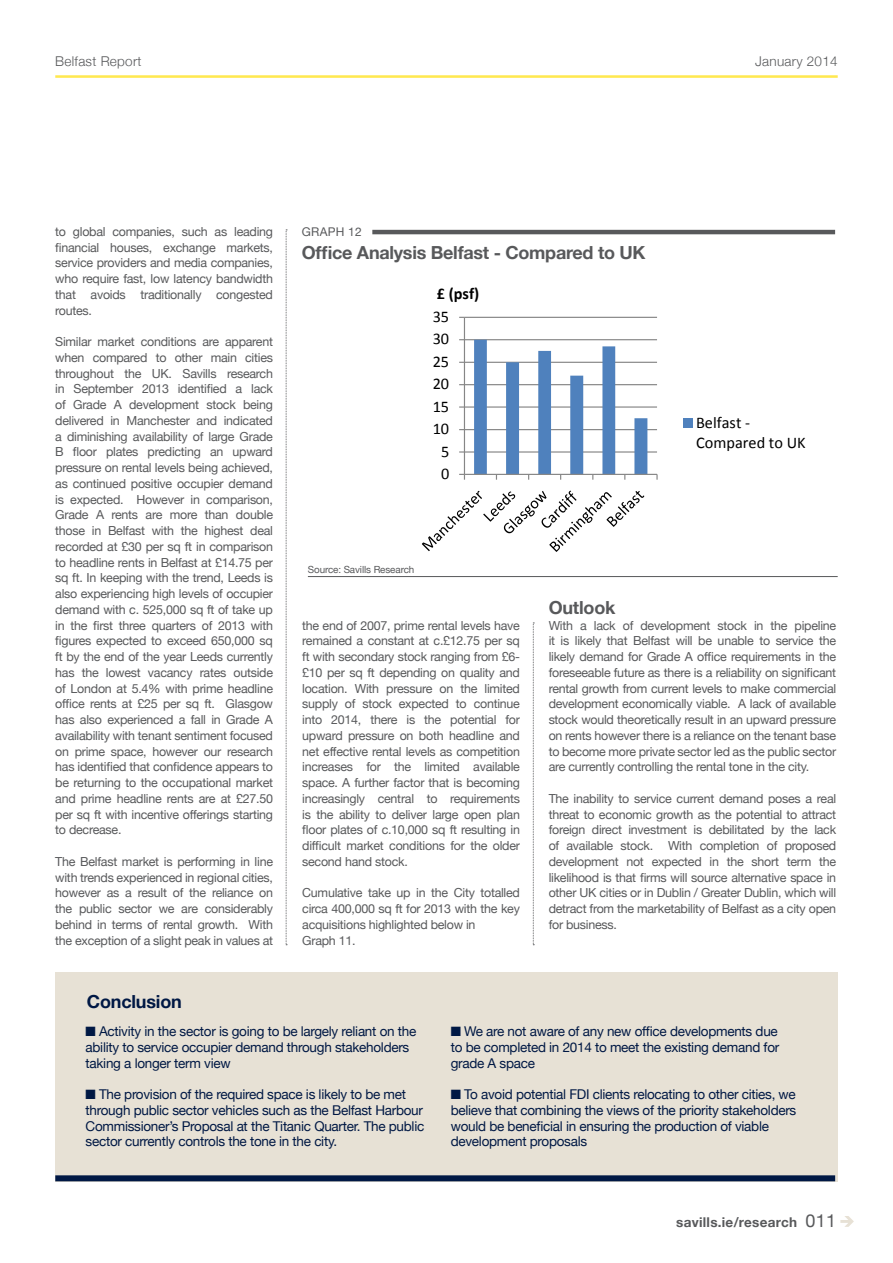
<style>
.page{position:relative;width:893px;height:1263px;background:#fff}
.page>*{position:absolute;margin:0;border:0;box-sizing:border-box;transform-origin:0 0}
.t1{font:700 18px "Helvetica Neue";letter-spacing:-.015em;color:#58595b}
.t2{font:700 18px "Helvetica Neue";letter-spacing:-.01em;color:#001844}
.t3{font:16.35px "Calibri";color:#000}
.t4{font:700 16.35px "Calibri";color:#000}
.t5{font:13.5px/15.8px "Helvetica Neue";letter-spacing:-.02em;color:#001844}
.t6{font:300 13.5px "Helvetica Neue";letter-spacing:.02em;color:#58595b}
.t7{font:700 13.5px "Helvetica Neue";letter-spacing:.02em;color:#58595b}
.t8{font:12.45px/15.8px "Helvetica Neue";letter-spacing:-.02em;color:#58595b;text-align:justify}
.t9{font:12px "Helvetica Neue";letter-spacing:.02em;color:#58595b}
.t10{font:9.9px "Helvetica Neue";letter-spacing:-.01em;color:#58595b}
.s1{font-weight:400;font-size:18px}
</style>
<div class="page">
<hr style="left:55px;top:75px;width:783px;height:3px;background:#ffe850">
<svg style="left:533px;top:623px;width:1px;height:322px"></svg>
<svg style="left:840px;top:1216px;width:14px;height:11px"></svg>
<div style="left:55px;top:972px;width:783px;height:209px;background:#e7e1d5"></div>
<hr style="left:372px;top:230px;width:463px;height:4px;background:#58595b">
<hr style="left:308px;top:576px;width:530px;height:1px;background:#58595b">
<hr style="left:464px;top:451px;width:193px;height:2px;background:#868686">
<hr style="left:464px;top:429px;width:193px;height:1px;background:#868686">
<hr style="left:464px;top:406px;width:193px;height:2px;background:#868686">
<hr style="left:464px;top:384px;width:193px;height:1px;background:#868686">
<hr style="left:464px;top:362px;width:193px;height:1px;background:#868686">
<hr style="left:464px;top:339px;width:193px;height:1px;background:#868686">
<hr style="left:464px;top:317px;width:193px;height:1px;background:#868686">
<hr style="left:464px;top:317px;width:1px;height:157px;background:#868686">
<hr style="left:464px;top:474px;width:193px;height:1px;background:#868686">
<svg style="left:459px;top:474px;width:6px;height:6px"></svg>
<svg style="left:474px;top:340px;width:173px;height:140px"></svg>
<svg style="left:422px;top:491px;width:222px;height:61px"></svg>
<div style="left:683px;top:419px;width:9px;height:9px;background:#4f81bd"></div>
<div style="left:55px;top:1175px;width:780px;height:6px;background:#001844"></div>
<svg style="left:286px;top:230px;width:1px;height:715px"></svg>
<p class="t6" style="left:55px;top:51px;width:88px">Belfast Report</p>
<p class="t6" style="left:755px;top:51px;width:84px">January 2014</p>
<p class="t8" style="left:55px;top:224px;width:219px">to global companies, such as leading financial houses, exchange markets, service providers and media companies, who require fast, low latency bandwidth that avoids traditionally congested routes.</p>
<p class="t8" style="left:55px;top:334px;width:219px">Similar market conditions are apparent when compared to other main cities throughout the UK. Savills research in September 2013 identified a lack of Grade A development stock being delivered in Manchester and indicated a diminishing availability of large Grade B floor plates predicting an upward pressure on rental levels being achieved, as continued positive occupier demand is expected. However in comparison, Grade A rents are more than double those in Belfast with the highest deal recorded at £30 per sq ft in comparison to headline rents in Belfast at £14.75 per sq ft. In keeping with the trend, Leeds is also experiencing high levels of occupier demand with c. 525,000 sq ft of take up in the first three quarters of 2013 with figures expected to exceed 650,000 sq ft by the end of the year Leeds currently has the lowest vacancy rates outside of London at 5.4% with prime headline office rents at £25 per sq ft. Glasgow has also experienced a fall in Grade A availability with tenant sentiment focused on prime space, however our research has identified that confidence appears to be returning to the occupational market and prime headline rents are at £27.50 per sq ft with incentive offerings starting to decrease.</p>
<p class="t8" style="left:55px;top:854px;width:219px">The Belfast market is performing in line with trends experienced in regional cities, however as a result of the reliance on the public sector we are considerably behind in terms of rental growth. With the exception of a slight peak in values at</p>
<h1 class="t2" style="left:87px;top:987px;width:97px">Conclusion</h1>
<p class="t9" style="left:302px;top:223px;width:61px">graph 12</p>
<h1 class="t1" style="left:302px;top:238px;width:345px">Office Analysis Belfast - Compared to UK</h1>
<h2 class="t4" style="left:437px;top:283px;width:44px">£ (psf)</h2>
<h2 class="t3" style="left:433px;top:306px;width:18px">35</h2>
<h2 class="t3" style="left:433px;top:329px;width:18px">30</h2>
<h2 class="t3" style="left:433px;top:351px;width:18px">25</h2>
<h2 class="t3" style="left:433px;top:373px;width:18px">20</h2>
<h2 class="t3" style="left:433px;top:396px;width:18px">15</h2>
<h2 class="t3" style="left:433px;top:418px;width:18px">10</h2>
<h2 class="t3" style="left:441px;top:441px;width:10px">5</h2>
<h2 class="t3" style="left:441px;top:463px;width:10px">0</h2>
<h2 class="t3" style="left:696px;top:412px;width:56px">Belfast -</h2>
<h2 class="t3" style="left:696px;top:432px;width:111px">Compared to UK</h2>
<p class="t10" style="left:308px;top:562px;width:108px">Source: Savills Research</p>
<p class="t8" style="left:302px;top:618px;width:219px">the end of 2007, prime rental levels have remained a constant at c.£12.75 per sq ft with secondary stock ranging from £6- £10 per sq ft depending on quality and location. With pressure on the limited supply of stock expected to continue into 2014, there is the potential for upward pressure on both headline and net effective rental levels as competition increases for the limited available space. A further factor that is becoming increasingly central to requirements is the ability to deliver large open plan floor plates of c.10,000 sq ft resulting in difficult market conditions for the older second hand stock.</p>
<p class="t8" style="left:302px;top:886px;width:219px;text-align:left">Cumulative take up in the City totalled circa 400,000 sq ft for 2013 with the key acquisitions highlighted below in<br>Graph 11.</p>
<h1 class="t1" style="left:549px;top:593px;width:68px">Outlook</h1>
<p class="t8" style="left:549px;top:618px;width:289px">With a lack of development stock in the pipeline it is likely that Belfast will be unable to service the likely demand for Grade A office requirements in the foreseeable future as there is a reliability on significant rental growth from current levels to make commercial development economically viable. A lack of available stock would theoretically result in an upward pressure on rents however there is a reliance on the tenant base to become more private sector led as the public sector are currently controlling the rental tone in the city.</p>
<p class="t8" style="left:549px;top:791px;width:289px">The inability to service current demand poses a real threat to economic growth as the potential to attract foreign direct investment is debilitated by the lack of available stock. With completion of proposed development not expected in the short term the likelihood is that firms will source alternative space in other UK cities or in Dublin / Greater Dublin, which will detract from the marketability of Belfast as a city open for business.</p>
<p class="t5" style="left:86px;top:1024px;width:332px">■ Activity in the sector is going to be largely reliant on the ability to service occupier demand through stakeholders taking a longer term view</p>
<p class="t5" style="left:86px;top:1087px;width:340px">■ The provision of the required space is likely to be met through public sector vehicles such as the Belfast Harbour Commissioner’s Proposal at the Titanic Quarter. The public sector currently controls the tone in the city.</p>
<p class="t5" style="left:451px;top:1024px;width:330px;text-align:justify">■ We are not aware of any new office developments due to be completed in 2014 to meet the existing demand for grade A space</p>
<p class="t5" style="left:451px;top:1087px;width:347px">■ To avoid potential FDI clients relocating to other cities, we believe that combining the views of the priority stakeholders would be beneficial in ensuring the production of viable development proposals</p>
<p class="t7" style="left:676px;top:1211px;width:161px">savills.ie/research <span class="s1">011</span></p>
</div>
